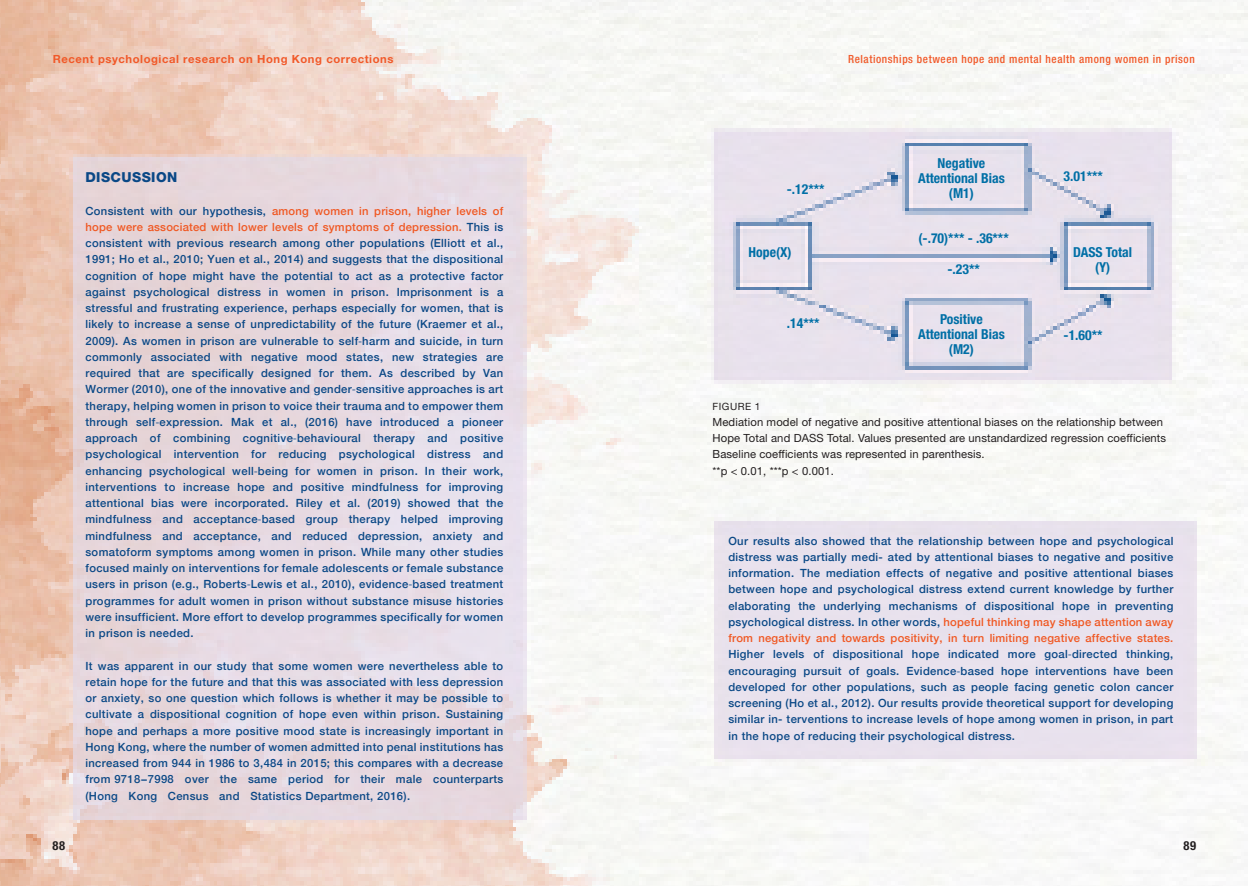
<style>
.page{position:relative;width:1248px;height:886px;background:#fff}
.page>*{position:absolute;margin:0;border:0;box-sizing:border-box;transform-origin:0 0}
.t1{font:700 condensed 13.75px/15px "Helvetica Neue LT Pro";color:#006fa6;text-align:center}
.t2{font:800 13.75px "Helvetica Neue";letter-spacing:.03em;color:#0a4886}
.t3{font:700 condensed 12.5px "Helvetica Neue LT Pro";color:#231f20}
.t4{font:500 11.25px/16.2px "Helvetica Neue";letter-spacing:.03em;color:#0a4886;text-align:justify}
.t5{font:11.25px/16.2px "Helvetica Neue";letter-spacing:.01em;color:#231f20}
.t6{font:500 condensed 11.25px "Helvetica Neue LT Pro";letter-spacing:.05em;color:#f15929}
.t7{font:700 11.25px "Helvetica Neue LT Pro";letter-spacing:.05em;color:#f15929}
.t8{font:10px "Helvetica Neue LT Pro";letter-spacing:.05em;color:#231f20}
.s1{color:#f05823}
.s2{font-family:"Myriad Pro";font-weight:400}
</style>
<div class="page">
<img style="left:0;top:0;width:1247px;height:886px">
<p class="t7" style="left:53px;top:52px;width:342px">Recent psychological research on Hong Kong corrections</p>
<p class="t6" style="left:848px;top:52px;width:348px">Relationships between hope and mental health among women in prison</p>
<p class="t3" style="left:53px;top:838px;width:14px">88</p>
<p class="t2" style="left:85px;top:169px;width:93px">DISCUSSION</p>
<p class="t4" style="left:85px;top:202px;width:419px">Consistent with our hypothesis, <span class="s1">among women in prison, higher levels of hope were associated with lower levels of symptoms of depression.</span> This is consistent with previous research among other populations (Elliott et al., 1991; Ho et al., 2010; Yuen et al., 2014) and suggests that the dispositional cognition of hope might have the potential to act as a protective factor against psychological distress in women in prison. Imprisonment is a stressful and frustrating experience, perhaps especially for women, that is likely to increase a sense of unpredictability of the future (Kraemer et al., 2009). As women in prison are vulnerable to self<span class="s2">‐</span>harm and suicide, in turn commonly associated with negative mood states, new strategies are required that are specifically designed for them. As described by Van Wormer (2010), one of the innovative and gender<span class="s2">‐</span>sensitive approaches is art therapy, helping women in prison to voice their trauma and to empower them through self<span class="s2">‐</span>expression. Mak et al., (2016) have introduced a pioneer approach of combining cognitive<span class="s2">‐</span>behavioural therapy and positive psychological intervention for reducing psychological distress and enhancing psychological well<span class="s2">‐</span>being for women in prison. In their work, interventions to increase hope and positive mindfulness for improving attentional bias were incorporated. Riley et al. (2019) showed that the mindfulness and acceptance<span class="s2">‐</span>based group therapy helped improving mindfulness and acceptance, and reduced depression, anxiety and somatoform symptoms among women in prison. While many other studies focused mainly on interventions for female adolescents or female substance users in prison (e.g., Roberts<span class="s2">‐</span>Lewis et al., 2010), evidence<span class="s2">‐</span>based treatment programmes for adult women in prison without substance misuse histories were insufficient. More effort to develop programmes specifically for women in prison is needed.</p>
<p class="t4" style="left:85px;top:657px;width:419px">It was apparent in our study that some women were nevertheless able to retain hope for the future and that this was associated with less depression or anxiety, so one question which follows is whether it may be possible to cultivate a dispositional cognition of hope even within prison. Sustaining hope and perhaps a more positive mood state is increasingly important in Hong Kong, where the number of women admitted into penal institutions has increased from 944 in 1986 to 3,484 in 2015; this compares with a decrease from 9718−7998 over the same period for their male counterparts (Hong Kong Census and Statistics Department, 2016).</p>
<p class="t1" style="left:786px;top:181px;width:39px">-.12***</p>
<p class="t1" style="left:917px;top:156px;width:88px">Negative<br>Attentional Bias (M1)</p>
<p class="t1" style="left:1063px;top:169px;width:41px">3.01***</p>
<p class="t1" style="left:918px;top:231px;width:92px">(-.70)*** - .36***</p>
<p class="t1" style="left:947px;top:261px;width:34px">-.23**</p>
<p class="t1" style="left:748px;top:245px;width:45px">Hope(X)</p>
<p class="t1" style="left:1073px;top:245px;width:60px">DASS Total (Y)</p>
<p class="t1" style="left:917px;top:311px;width:88px">Positive<br>Attentional Bias (M2)</p>
<p class="t1" style="left:786px;top:316px;width:34px">.14***</p>
<p class="t1" style="left:1063px;top:327px;width:40px">-1.60**</p>
<p class="t8" style="left:712px;top:400px;width:49px">FIGURE 1</p>
<p class="t5" style="left:712px;top:413px;width:455px">Mediation model of negative and positive attentional biases on the relationship between Hope Total and DASS Total. Values presented are unstandardized regression coefficients Baseline coefficients was represented in parenthesis.<br>**p &lt; 0.01, ***p &lt; 0.001.</p>
<p class="t4" style="left:728px;top:531px;width:446px">Our results also showed that the relationship between hope and psychological distress was partially medi- ated by attentional biases to negative and positive information. The mediation effects of negative and positive attentional biases between hope and psychological distress extend current knowledge by further elaborating the underlying mechanisms of dispositional hope in preventing psychological distress. In other words, <span class="s1">hopeful thinking may shape attention away from negativity and towards positivity, in turn limiting negative affective states.<br></span>Higher levels of dispositional hope indicated more goal<span class="s2">‐</span>directed thinking, encouraging pursuit of goals. Evidence<span class="s2">‐</span>based hope interventions have been developed for other populations, such as people facing genetic colon cancer screening (Ho et al., 2012). Our results provide theoretical support for developing similar in- terventions to increase levels of hope among women in prison, in part in the hope of reducing their psychological distress.</p>
<p class="t3" style="left:1183px;top:838px;width:14px">89</p>
</div>
